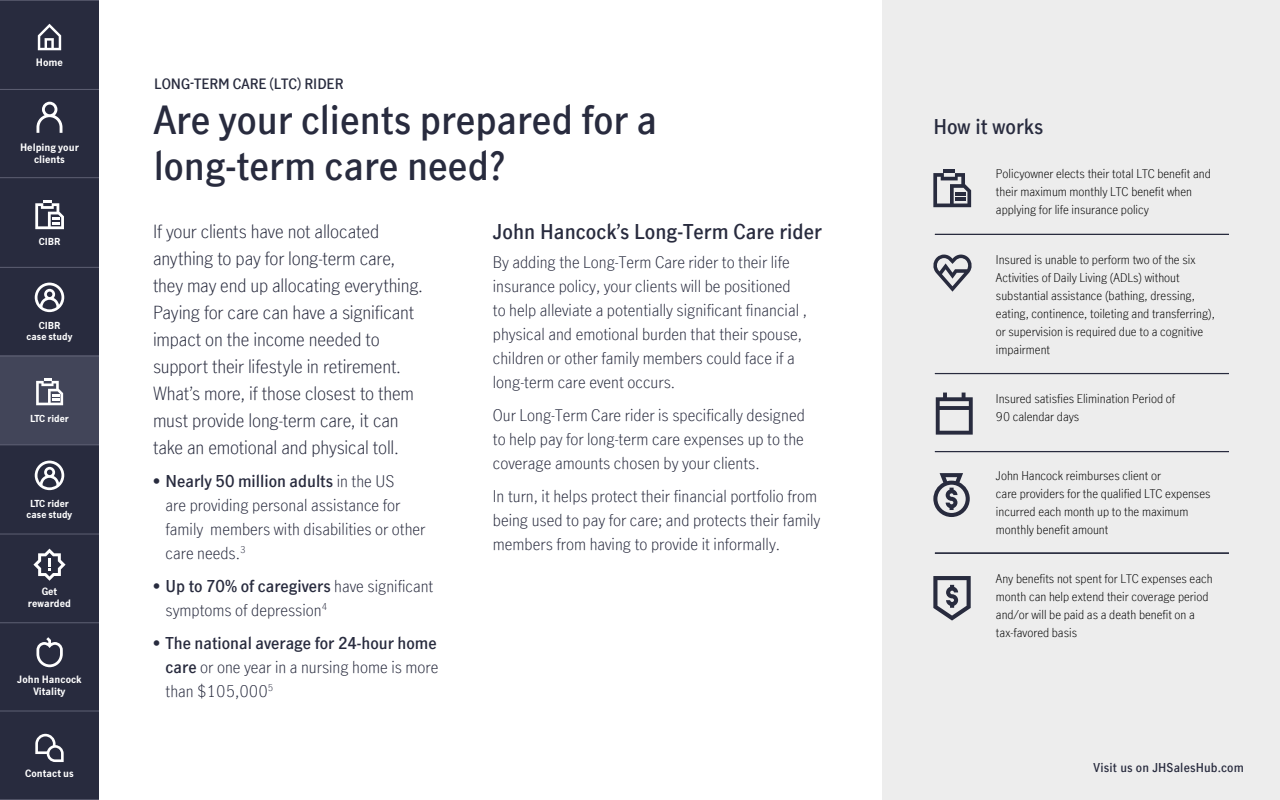
<style>
.page{position:relative;width:1280px;height:800px;background:#fff}
.page>*{position:absolute;margin:0;border:0;box-sizing:border-box;transform-origin:0 0}
.t1{font:600 38px/45.6px "Manulife JH Sans Optimized";color:#282b3e}
.t2{font:600 20px "Manulife JH Sans Optimized";color:#282b3e}
.t3{font:300 18px/27px "Manulife JH Sans Optimized";letter-spacing:-.01em;color:#282b3e}
.t4{font:300 16px/24px "Manulife JH Sans Optimized";color:#282b3e}
.t5{font:600 14px "Manulife JH Sans Optimized";color:#282b3e}
.t6{font:300 12px/18px "Manulife JH Sans Optimized";color:#000}
.t7{font:600 12px "Manulife JH Sans Optimized";letter-spacing:.015em;color:#282b3e}
.t8{font:700 10px/12px "Manulife JH Sans Optimized";color:#fff;text-align:center}
.t9{font:700 9.9px/11.9px "Manulife JH Sans Optimized";color:#fff;text-align:center}
.t10{font:700 9.4px/11.3px "Manulife JH Sans Optimized";color:#fff;text-align:center}
.s1{font-weight:600}
</style>
<div class="page">
<div style="left:0;top:0;width:99px;height:800px;background:#282b3e"></div>
<div style="left:0;top:355px;width:99px;height:90px;background:#424559"></div>
<div style="left:882px;top:0;width:398px;height:800px;background:#ededed"></div>
<svg style="left:936px;top:393px;width:37px;height:42px"></svg>
<svg style="left:933px;top:255px;width:39px;height:37px"></svg>
<svg style="left:933px;top:473px;width:37px;height:44px"></svg>
<svg style="left:933px;top:576px;width:38px;height:45px"></svg>
<hr style="left:935px;top:234px;width:294px;height:1px;background:#282b3e">
<hr style="left:935px;top:373px;width:294px;height:1px;background:#282b3e">
<hr style="left:935px;top:451px;width:294px;height:1px;background:#282b3e">
<hr style="left:935px;top:553px;width:294px;height:1px;background:#282b3e">
<hr style="left:944px;top:169px;width:11px;height:4px;background:#282b3e">
<svg style="left:933px;top:173px;width:38px;height:34px"></svg>
<hr style="left:0;top:89px;width:99px;height:1px;background:#5e6073">
<hr style="left:0;top:0;width:99px;height:1px;background:#5e6073">
<hr style="left:0;top:177px;width:99px;height:1px;background:#5e6073">
<hr style="left:0;top:534px;width:99px;height:1px;background:#5e6073">
<hr style="left:0;top:623px;width:99px;height:1px;background:#5e6073">
<hr style="left:0;top:711px;width:99px;height:1px;background:#5e6073">
<hr style="left:0;top:799px;width:99px;height:1px;background:#5e6073">
<svg style="left:38px;top:24px;width:23px;height:26px"></svg>
<hr style="left:0;top:267px;width:99px;height:1px;background:#5e6073">
<hr style="left:0;top:356px;width:99px;height:1px;background:#5e6073">
<hr style="left:0;top:445px;width:99px;height:1px;background:#5e6073">
<svg style="left:35px;top:734px;width:29px;height:28px"></svg>
<svg style="left:35px;top:200px;width:29px;height:29px"></svg>
<svg style="left:36px;top:637px;width:27px;height:30px"></svg>
<svg style="left:36px;top:378px;width:27px;height:27px"></svg>
<svg style="left:35px;top:283px;width:29px;height:29px"></svg>
<svg style="left:35px;top:461px;width:29px;height:29px"></svg>
<svg style="left:37px;top:102px;width:25px;height:31px"></svg>
<svg style="left:33px;top:549px;width:33px;height:32px"></svg>
<p class="t8" style="left:36px;top:56px;width:29px">Home</p>
<p class="t8" style="left:20px;top:140px;width:60px">Helping your clients</p>
<p class="t10" style="left:39px;top:236px;width:23px">CIBR</p>
<p class="t10" style="left:27px;top:319px;width:47px">CIBR<br>case study</p>
<p class="t10" style="left:30px;top:412px;width:40px">LTC rider</p>
<p class="t10" style="left:27px;top:497px;width:47px">LTC rider case study</p>
<p class="t9" style="left:28px;top:585px;width:45px">Get rewarded</p>
<p class="t9" style="left:17px;top:673px;width:66px">John Hancock<br>Vitality</p>
<p class="t9" style="left:25px;top:767px;width:50px">Contact us</p>
<p class="t5" style="left:154px;top:74px;width:191px">LONG-TERM CARE (LTC) RIDER</p>
<h1 class="t1" style="left:154px;top:96px;width:505px">Are your clients prepared for a long-term care need?</h1>
<p class="t3" style="left:153px;top:217px;width:272px">If your clients have not allocated anything to pay for long-term care, they may end up allocating everything.<br>Paying for care can have a significant impact on the income needed to support their lifestyle in retirement.<br>What’s more, if those closest to them must provide long-term care, it can take an emotional and physical toll.</p>
<p class="t4" style="left:166px;top:468px;width:262px;text-indent:-13px">• <span class="s1">Nearly 50 million adults</span> in the US<br>are providing personal assistance for family members with disabilities or other care needs.<sup>3</sup></p>
<p class="t4" style="left:166px;top:573px;width:269px;text-indent:-13px">• <span class="s1">Up to 70% of caregivers</span> have significant symptoms of depression<sup>4</sup></p>
<p class="t4" style="left:166px;top:630px;width:274px;text-align:justify;text-indent:-13px">• <span class="s1">The national average for 24-hour home care</span> or one year in a nursing home is more than $105,000<sup>5</sup></p>
<p class="t2" style="left:493px;top:218px;width:331px">John Hancock’s Long-Term Care rider</p>
<p class="t4" style="left:493px;top:249px;width:316px">By adding the Long-Term Care rider to their life insurance policy, your clients will be positioned to help alleviate a potentially significant financial , physical and emotional burden that their spouse, children or other family members could face if a long-term care event occurs.</p>
<p class="t4" style="left:493px;top:402px;width:313px;text-align:justify">Our Long-Term Care rider is specifically designed to help pay for long-term care expenses up to the coverage amounts chosen by your clients.</p>
<p class="t4" style="left:493px;top:483px;width:329px">In turn, it helps protect their financial portfolio from being used to pay for care; and protects their family members from having to provide it informally.</p>
<p class="t2" style="left:933px;top:113px;width:111px">How it works</p>
<p class="t6" style="left:996px;top:164px;width:216px">Policyowner elects their total LTC benefit and their maximum monthly LTC benefit when applying for life insurance policy</p>
<p class="t6" style="left:996px;top:250px;width:221px">Insured is unable to perform two of the six Activities of Daily Living (ADLs) without substantial assistance (bathing, dressing, eating, continence, toileting and transferring), or supervision is required due to a cognitive impairment</p>
<p class="t6" style="left:996px;top:389px;width:181px">Insured satisfies Elimination Period of<br>90 calendar days</p>
<p class="t6" style="left:996px;top:466px;width:216px">John Hancock reimburses client or<br>care providers for the qualified LTC expenses incurred each month up to the maximum monthly benefit amount</p>
<p class="t6" style="left:996px;top:569px;width:218px">Any benefits not spent for LTC expenses each month can help extend their coverage period and/or will be paid as a death benefit on a tax-favored basis</p>
<p class="t7" style="left:1094px;top:759px;width:152px">Visit us on JHSalesHub.com</p>
</div>
